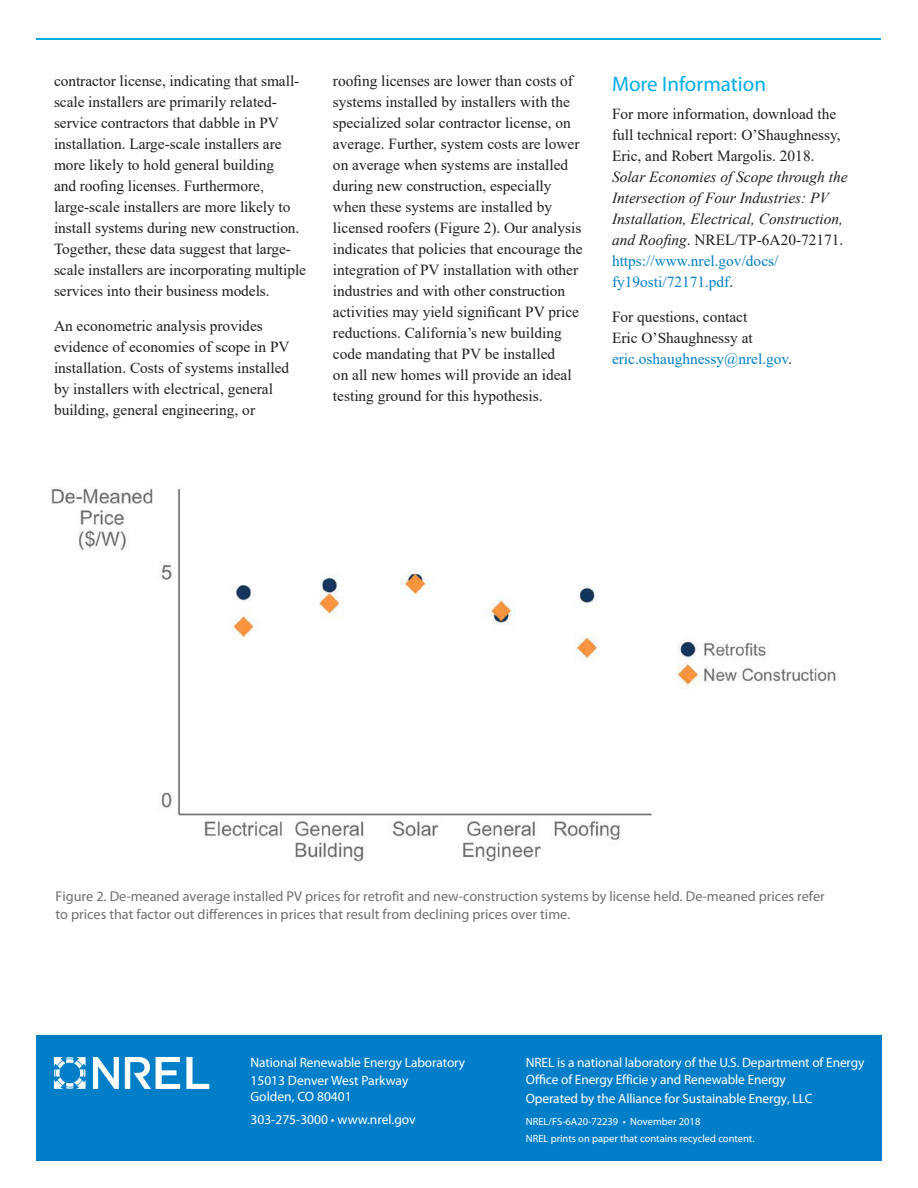
<style>
.page{position:relative;width:918px;height:1188px;background:#fff}
.page>*{position:absolute;margin:0;border:0;box-sizing:border-box;transform-origin:0 0}
.t1{font:21px "Myriad Pro";color:#00ade9}
.body{font:15.3px/21px "Times New Roman";color:#1d1d1b}
.t2{font:14.25px/17.7px "Myriad Pro";color:#706f6f}
.address{font:13.5px/18px "Myriad Pro";letter-spacing:-.005em;color:#fff}
.address-2{font:10.5px/17px "Myriad Pro";color:#fff}
.s1{font-style:inherit}
.s2{font-style:italic}
.s3{color:#007fc8}
</style>
<div class="page">
<div style="left:36px;top:1036px;width:846px;height:125px;background:#007fc8"></div>
<svg style="left:54px;top:1057px;width:32px;height:32px"></svg>
<svg style="left:93px;top:1057px;width:26px;height:32px"></svg>
<svg style="left:125px;top:1057px;width:55px;height:32px"></svg>
<svg style="left:186px;top:1057px;width:23px;height:32px"></svg>
<hr style="left:36px;top:38px;width:845px;height:2px;background:#00ade9">
<img style="left:51px;top:487px;width:788px;height:375px">
<p class="body" style="left:54px;top:70px;width:254px">contractor license, indicating that small&shy;scale installers are primarily related&shy;service contractors that dabble in PV installation. Large-scale installers are more likely to hold general building<br><span class="s1">and roofing licenses. Furthermore, </span>large-scale installers are more likely to install systems during new construction.<br>Together, these data suggest that large&shy;scale installers are incorporating multiple services into their business models.</p>
<p class="body" style="left:54px;top:315px;width:237px">An econometric analysis provides evidence of economies of scope in PV installation. Costs of systems installed by installers with electrical, general building, general engineering, or</p>
<p class="body" style="left:333px;top:70px;width:251px"><span class="s1">roofing licenses are lower than costs of </span>systems installed by installers with the specialized solar contractor license, on average. Further, system costs are lower on average when systems are installed during new construction, especially when these systems are installed by licensed roofers (Figure 2). Our analysis indicates that policies that encourage the integration of PV installation with other industries and with other construction <span class="s1">activities may yield significant PV price </span>reductions. California’s new building code mandating that PV be installed<br>on all new homes will provide an ideal testing ground for this hypothesis.</p>
<h1 class="t1" style="left:612px;top:71px;width:155px">More Information</h1>
<p class="body" style="left:612px;top:103px;width:237px">For more information, download the full technical report: O’Shaughnessy, Eric, and Robert Margolis. 2018.<br><span class="s2">Solar Economies of Scope through the Intersection of Four Industries: PV Installation, Electrical, Construction, </span><span class="s2">and Roofing</span>. NREL/TP-6A20-72171. <span class="s3">https://www.nrel.gov/docs/ fy19osti/72171.pdf</span>.</p>
<p class="body" style="left:612px;top:306px;width:182px">For questions, contact<br>Eric O’Shaughnessy at <span class="s3">eric.oshaughnessy@nrel.gov</span>.</p>
<p class="t2" style="left:56px;top:888px;width:771px">Figure 2. De-meaned average installed PV prices for retrofit and new-construction systems by license held. De-meaned prices refer to prices that factor out differences in prices that result from declining prices over time.</p>
<p class="address" style="left:250px;top:1053px;width:216px">National Renewable Energy Laboratory<br>15013 Denver West Parkway</p>
<p class="address" style="left:250px;top:1085px;width:167px;line-height:22.5px">Golden, CO 80401<br>303-275-3000 • www.nrel.gov</p>
<p class="address" style="left:526px;top:1053px;width:340px">NREL is a national laboratory of the U.S. Department of Energy<br>Office of Energy Efficie y and Renewable Energy<br>Operated by the Alliance for Sustainable Energy, LLC</p>
<p class="address-2" style="left:526px;top:1112px;width:230px">NREL/FS-6A20-72239 • November 2018<br>NREL prints on paper that contains recycled content.</p>
</div>
